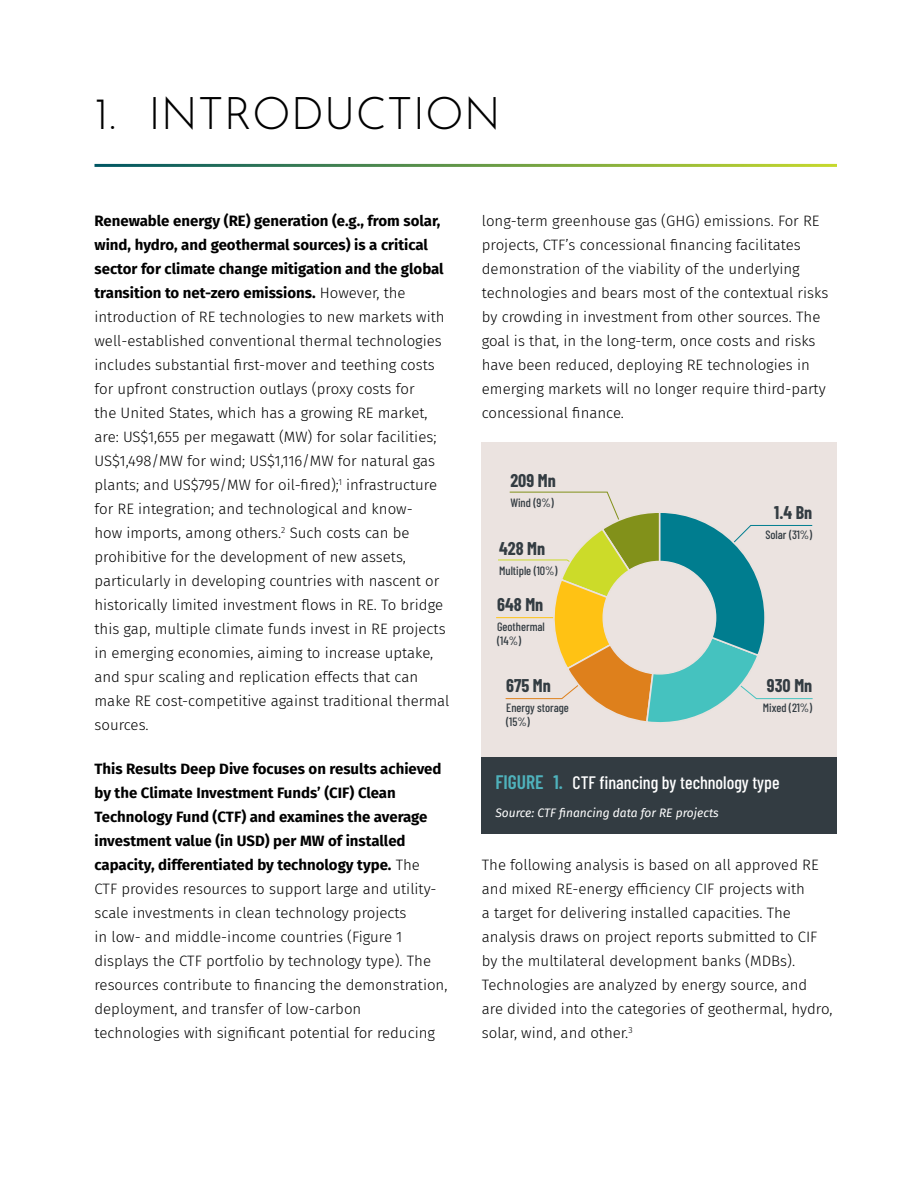
<style>
.page{position:relative;width:918px;height:1188px;background:#fff}
.page>*{position:absolute;margin:0;border:0;box-sizing:border-box;transform-origin:0 0}
.t1{font:100 45px "Josefin Sans";color:#000}
.t2{font:500 18px "Barlow Condensed";color:#fff}
.t3{font:700 18px "Barlow Condensed";color:#333c42}
.t4{font:300 15px/24px "Fira Sans";color:#000}
.t5{font:500 12px/14.4px "Barlow Condensed";color:#333c42}
.t6{font:italic 12px "Fira Sans";color:#fff}
.s1{font-weight:700}
.s2{font-weight:600;font-size:19.5px;color:#4fb2bc}
</style>
<div class="page">
<div style="left:482px;top:443px;width:355px;height:328px;background:#ebe3e0"></div>
<div style="left:482px;top:757px;width:355px;height:42px;background:#333c42"></div>
<div style="left:482px;top:799px;width:355px;height:35px;background:#333c42"></div>
<hr style="left:496px;top:617px;width:82px;height:1px;background:#ffc214">
<svg style="left:497px;top:491px;width:316px;height:232px"></svg>
<div style="left:603px;top:561px;width:113px;height:113px;background:#ebe3e0;border-radius:50%"></div>
<h1 class="t1" style="left:94px;top:79px;width:408px">1. INTRODUCTION</h1>
<p class="t4" style="left:94px;top:209px;width:356px"><span class="s1">Renewable energy (RE) generation (e.g., from solar, wind, hydro, and geothermal sources) is a critical sector for climate change mitigation and the global transition to net-zero emissions.</span> However, the introduction of RE technologies to new markets with well-established conventional thermal technologies includes substantial first-mover and teething costs for upfront construction outlays (proxy costs for<br>the United States, which has a growing RE market, are: US$1,655 per megawatt (MW) for solar facilities; US$1,498/MW for wind; US$1,116/MW for natural gas plants; and US$795/MW for oil-fired);<sup>1</sup> infrastructure for RE integration; and technological and know-<br>how imports, among others.<sup>2</sup> Such costs can be prohibitive for the development of new assets, particularly in developing countries with nascent or historically limited investment flows in RE. To bridge this gap, multiple climate funds invest in RE projects in emerging economies, aiming to increase uptake, and spur scaling and replication effects that can make RE cost-competitive against traditional thermal sources.</p>
<p class="t4" style="left:95px;top:757px;width:355px"><span class="s1">This Results Deep Dive focuses on results achieved by the Climate Investment Funds’ (CIF) Clean Technology Fund (CTF) and examines the average investment value (in USD) per MW of installed capacity, differentiated by technology type.</span> The<br>CTF provides resources to support large and utility&shy;scale investments in clean technology projects<br>in low- and middle-income countries (Figure 1 displays the CTF portfolio by technology type). The resources contribute to financing the demonstration, deployment, and transfer of low-carbon technologies with significant potential for reducing</p>
<p class="t4" style="left:482px;top:209px;width:348px">long-term greenhouse gas (GHG) emissions. For RE projects, CTF’s concessional financing facilitates demonstration of the viability of the underlying technologies and bears most of the contextual risks by crowding in investment from other sources. The goal is that, in the long-term, once costs and risks have been reduced, deploying RE technologies in emerging markets will no longer require third-party concessional finance.</p>
<p class="t3" style="left:510px;top:468px;width:47px">209 Mn</p>
<p class="t5" style="left:510px;top:494px;width:45px">Wind (9%)</p>
<p class="t3" style="left:499px;top:536px;width:48px">428 Mn</p>
<p class="t5" style="left:499px;top:562px;width:60px">Multiple (10%)</p>
<p class="t3" style="left:497px;top:592px;width:48px">648 Mn</p>
<p class="t5" style="left:497px;top:618px;width:49px">Geothermal (14%)</p>
<p class="t3" style="left:774px;top:500px;width:39px">1.4 Bn</p>
<p class="t5" style="left:765px;top:526px;width:48px">Solar (31%)</p>
<p class="t3" style="left:506px;top:673px;width:46px">675 Mn</p>
<p class="t3" style="left:767px;top:673px;width:47px">930 Mn</p>
<p class="t5" style="left:506px;top:700px;width:64px">Energy storage (15%)</p>
<p class="t5" style="left:763px;top:700px;width:51px">Mixed (21%)</p>
<p class="t2" style="left:495px;top:769px;width:286px"><span class="s2">FIGURE 1.</span> CTF financing by technology type</p>
<p class="t6" style="left:495px;top:804px;width:225px">Source: CTF financing data for RE projects</p>
<p class="t4" style="left:482px;top:853px;width:352px">The following analysis is based on all approved RE and mixed RE-energy efficiency CIF projects with<br>a target for delivering installed capacities. The analysis draws on project reports submitted to CIF by the multilateral development banks (MDBs).<br>Technologies are analyzed by energy source, and<br>are divided into the categories of geothermal, hydro, solar, wind, and other.<sup>3</sup></p>
</div>
